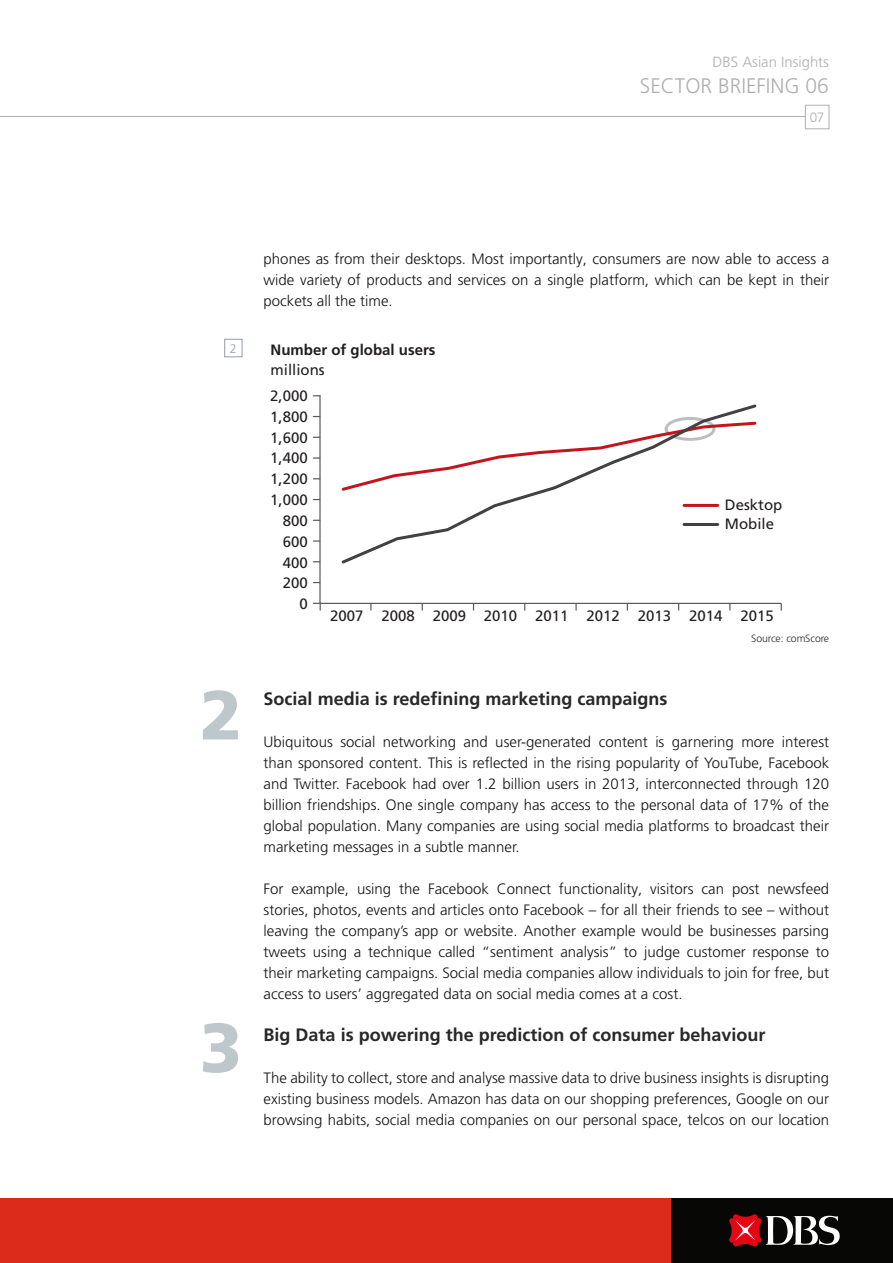
<style>
.page{position:relative;width:893px;height:1263px;background:#fff}
.page>*{position:absolute;margin:0;border:0;box-sizing:border-box;transform-origin:0 0}
.t1{font:900 69.3px "Frutiger LT Pro";color:#bec7cc}
.t2{font:300 21px "Frutiger LT Pro";color:#afafb0}
.t3{font:700 18px "Frutiger LT Pro";color:#282828}
.t4{font:300 15px/21px "Frutiger LT Pro";color:#131413;text-align:justify}
.t5{font:15px "Frutiger LT Pro";color:#231f20}
.t6{font:700 15px "Frutiger LT Pro";color:#231f20}
.t7{font:300 14.85px "Frutiger LT Pro";color:#afafb0}
.t8{font:300 13.5px "Frutiger LT Pro";color:#afafb0}
.t9{font:300 12.45px "Frutiger LT Pro";color:#919ca3}
.t10{font:300 10.5px "Frutiger LT Pro";letter-spacing:-.01em;color:#282828}
</style>
<div class="page">
<div style="left:0;top:1198px;width:893px;height:65px;background:#dc2a1b"></div>
<div style="left:672px;top:1198px;width:221px;height:65px;background:#070706"></div>
<svg style="left:729px;top:1214px;width:111px;height:33px"></svg>
<hr style="left:0;top:117px;width:808px;height:1px;background:#afafb0">
<div style="left:805px;top:105px;width:24px;height:24px;background:#fff;border:1px solid #afafb0"></div>
<svg style="left:319px;top:395px;width:463px;height:210px"></svg>
<svg style="left:313px;top:540px;width:7px;height:2px"></svg>
<svg style="left:313px;top:457px;width:7px;height:2px"></svg>
<svg style="left:313px;top:603px;width:8px;height:7px"></svg>
<svg style="left:370px;top:604px;width:2px;height:6px"></svg>
<svg style="left:575px;top:604px;width:2px;height:6px"></svg>
<svg style="left:339px;top:402px;width:420px;height:164px"></svg>
<div style="left:224px;top:339px;width:18px;height:18px;border:1px solid #919ca3"></div>
<p class="t7" style="left:713px;top:53px;width:118px">DBS Asian Insights</p>
<h2 class="t2" style="left:640px;top:74px;width:191px">SECTOR BRIEFING 06</h2>
<p class="t8" style="left:810px;top:109px;width:16px">07</p>
<p class="t9" style="left:230px;top:341px;width:8px">2</p>
<h1 class="t1" style="left:200px;top:673px;width:44px">2</h1>
<h1 class="t1" style="left:200px;top:1006px;width:44px">3</h1>
<p class="t4" style="left:264px;top:248px;width:567px">phones as from their desktops. Most importantly, consumers are now able to access a wide variety of products and services on a single platform, which can be kept in their pockets all the time.</p>
<p class="t6" style="left:271px;top:341px;width:167px">Number of global users</p>
<p class="t5" style="left:271px;top:361px;width:56px">millions</p>
<p class="t5" style="left:270px;top:387px;width:39px">2,000</p>
<p class="t5" style="left:270px;top:408px;width:39px">1,800</p>
<p class="t5" style="left:270px;top:428px;width:39px">1,600</p>
<p class="t5" style="left:270px;top:449px;width:39px">1,400</p>
<p class="t5" style="left:270px;top:470px;width:39px">1,200</p>
<p class="t5" style="left:270px;top:491px;width:39px">1,000</p>
<p class="t5" style="left:283px;top:512px;width:27px">800</p>
<p class="t5" style="left:283px;top:533px;width:27px">600</p>
<p class="t5" style="left:283px;top:553px;width:27px">400</p>
<p class="t5" style="left:283px;top:574px;width:27px">200</p>
<p class="t5" style="left:299px;top:595px;width:10px">0</p>
<p class="t5" style="left:725px;top:496px;width:59px">Desktop</p>
<p class="t5" style="left:725px;top:515px;width:51px">Mobile</p>
<p class="t5" style="left:330px;top:607px;width:35px">2007</p>
<p class="t5" style="left:381px;top:607px;width:394px">2008 2009 2010 2011 2012 2013 2014 2015</p>
<p class="t10" style="left:751px;top:632px;width:79px">Source: comScore</p>
<p class="t3" style="left:264px;top:688px;width:405px">Social media is redefining marketing campaigns</p>
<p class="t4" style="left:264px;top:731px;width:567px">Ubiquitous social networking and user-generated content is garnering more interest than sponsored content. This is reflected in the rising popularity of YouTube, Facebook and Twitter. Facebook had over 1.2 billion users in 2013, interconnected through 120 billion friendships. One single company has access to the personal data of 17% of the global population. Many companies are using social media platforms to broadcast their marketing messages in a subtle manner.</p>
<p class="t4" style="left:264px;top:878px;width:567px">For example, using the Facebook Connect functionality, visitors can post newsfeed stories, photos, events and articles onto Facebook – for all their friends to see – without leaving the company’s app or website. Another example would be businesses parsing tweets using a technique called “sentiment analysis” to judge customer response to their marketing campaigns. Social media companies allow individuals to join for free, but access to users’ aggregated data on social media comes at a cost.</p>
<p class="t3" style="left:264px;top:1024px;width:503px">Big Data is powering the prediction of consumer behaviour</p>
<p class="t4" style="left:264px;top:1067px;width:567px">The ability to collect, store and analyse massive data to drive business insights is disrupting existing business models. Amazon has data on our shopping preferences, Google on our browsing habits, social media companies on our personal space, telcos on our location</p>
<p class="t5" style="left:391px;top:777px;width:148px">Smartphone internet</p>
<p class="t5" style="left:687px;top:774px;width:92px">100bn+ units</p>
<p class="t5" style="left:456px;top:894px;width:76px">1bn+ units</p>
<p class="t5" style="left:394px;top:963px;width:35px">2000</p>
<p class="t5" style="left:545px;top:963px;width:35px">2015</p>
<p class="t5" style="left:701px;top:963px;width:35px">2030</p>
</div>
